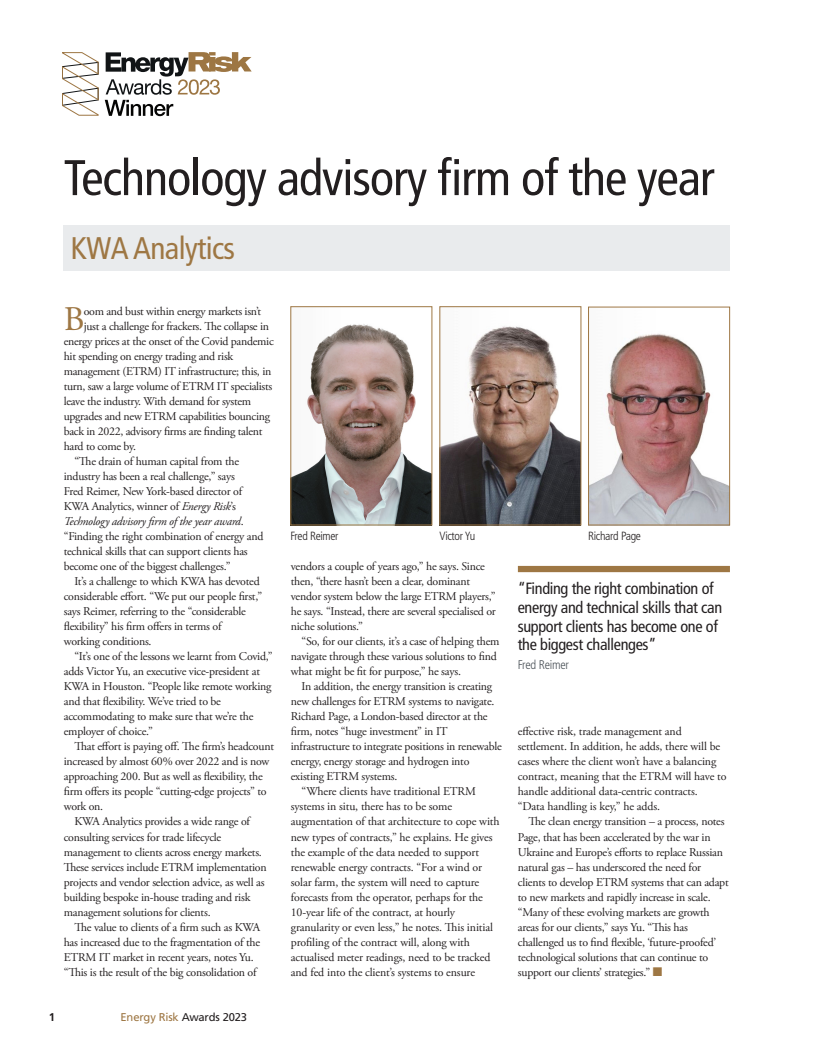
<style>
.page{position:relative;width:815px;height:1053px;background:#fff}
.page>*{position:absolute;margin:0;border:0;box-sizing:border-box;transform-origin:0 0}
.Awards_Title_Head_Fr{font:condensed 50px "Frutiger LT Std";letter-spacing:-.02em;color:#231f20}
.Bodytext_9_5_12pt_No{font:34.5px "Adobe Garamond Pro";color:#9e7744}
.AWARDS_Head_Winner{font:condensed 31.25px "Frutiger LT Std";letter-spacing:-.02em;color:#9e7744}
.Pull_quote_13_15pt_F{font:condensed 16.25px/18.8px "Frutiger LT Std";letter-spacing:-.02em;color:#231f20}
.Pull_quote_13_15pt_F-2{font:300 condensed 12.5px "Frutiger LT Std";letter-spacing:-.02em;color:#4d545a}
.Bodytext_9_5_12pt_In{font:11.88px/15px "Adobe Garamond Pro";letter-spacing:-.02em;color:#231f20}
.Bodytext_9_5_12pt_No-2{font:11.88px "Adobe Garamond Pro";letter-spacing:-.025em;color:#231f20}
.Pic_caption_Frutiger{font:300 condensed 11.88px "Frutiger LT Std";letter-spacing:-.025em;color:#231f20}
.Bottom_page_strap_da{font:11.25px "Frutiger LT Std";letter-spacing:-.015em;color:#9e7744}
.t1{font:700 11.25px "Frutiger LT Std";color:#231f20}
.s1{font-style:italic}
.s2{color:#231f20}
.s3{color:#9e7744}
</style>
<div class="page">
<svg style="left:62px;top:52px;width:37px;height:64px"></svg>
<svg style="left:105px;top:52px;width:147px;height:64px"></svg>
<img style="left:292px;top:324px;width:138px;height:199px">
<div style="left:290px;top:306px;width:142px;height:219px;border:1px solid #9e7744"></div>
<div style="left:64px;top:225px;width:666px;height:45px;background:#e9ebed"></div>
<div style="left:518px;top:566px;width:212px;height:6px;background:#9e7744"></div>
<img style="left:590px;top:333px;width:138px;height:190px">
<div style="left:588px;top:307px;width:142px;height:218px;border:1px solid #9e7744"></div>
<img style="left:442px;top:326px;width:137px;height:197px">
<div style="left:440px;top:306px;width:141px;height:219px;border:1px solid #9e7744"></div>
<p class="Awards_Title_Head_Fr" style="left:64px;top:149px;width:652px">Technology advisory firm of the year</p>
<p class="AWARDS_Head_Winner" style="left:71px;top:230px;width:166px">KWA Analytics</p>
<p class="Bodytext_9_5_12pt_No" style="left:64px;top:298px;width:22px">B</p>
<p class="Bodytext_9_5_12pt_No-2" style="left:84px;top:304px;width:179px">oom and bust within energy markets isn’t</p>
<p class="Bodytext_9_5_12pt_No-2" style="left:84px;top:319px;width:187px">just a challenge for frackers. The collapse in</p>
<p class="Bodytext_9_5_12pt_No-2" style="left:64px;top:334px;width:211px">energy prices at the onset of the Covid pandemic</p>
<p class="Bodytext_9_5_12pt_No-2" style="left:64px;top:349px;width:171px">hit spending on energy trading and risk</p>
<p class="Bodytext_9_5_12pt_No-2" style="left:64px;top:364px;width:209px">management (ETRM) IT infrastructure; this, in</p>
<p class="Bodytext_9_5_12pt_No-2" style="left:64px;top:379px;width:210px">turn, saw a large volume of ETRM IT specialists</p>
<p class="Bodytext_9_5_12pt_No-2" style="left:64px;top:394px;width:189px">leave the industry. With demand for system</p>
<p class="Bodytext_9_5_12pt_No-2" style="left:64px;top:409px;width:208px">upgrades and new ETRM capabilities bouncing</p>
<p class="Bodytext_9_5_12pt_No-2" style="left:64px;top:424px;width:200px">back in 2022, advisory firms are finding talent</p>
<p class="Bodytext_9_5_12pt_No-2" style="left:64px;top:439px;width:74px">hard to come by.</p>
<p class="Bodytext_9_5_12pt_In" style="left:64px;top:454px;width:201px;text-indent:11px">“The drain of human capital from the industry has been a real challenge,” says<br>Fred Reimer, New York-based director of KWA Analytics, winner of <span class="s1">Energy Risk</span>’s <span class="s1">Technology advisory firm of the year award</span>. “Finding the right combination of energy and technical skills that can support clients has become one of the biggest challenges.”</p>
<p class="Bodytext_9_5_12pt_In" style="left:64px;top:574px;width:200px;text-indent:11px">It’s a challenge to which KWA has devoted considerable effort. “We put our people first,” says Reimer, referring to the “considerable flexibility” his firm offers in terms of<br>working conditions.</p>
<p class="Bodytext_9_5_12pt_In" style="left:64px;top:649px;width:210px;text-indent:11px">“It’s one of the lessons we learnt from Covid,” adds Victor Yu, an executive vice-president at KWA in Houston. “People like remote working and that flexibility. We’ve tried to be accommodating to make sure that we’re the employer of choice.”</p>
<p class="Bodytext_9_5_12pt_In" style="left:64px;top:739px;width:212px;text-indent:11px">That effort is paying off. The firm’s headcount increased by almost 60% over 2022 and is now approaching 200. But as well as flexibility, the firm offers its people “cutting-edge projects” to work on.</p>
<p class="Bodytext_9_5_12pt_In" style="left:64px;top:814px;width:204px;text-indent:11px">KWA Analytics provides a wide range of consulting services for trade lifecycle management to clients across energy markets.<br>These services include ETRM implementation projects and vendor selection advice, as well as building bespoke in-house trading and risk management solutions for clients.</p>
<p class="Bodytext_9_5_12pt_In" style="left:64px;top:919px;width:198px;text-indent:11px">The value to clients of a firm such as KWA has increased due to the fragmentation of the ETRM IT market in recent years, notes Yu. “This is the result of the big consolidation of</p>
<p class="t1" style="left:49px;top:1009px;width:8px">1</p>
<p class="Bottom_page_strap_da" style="left:121px;top:1009px;width:128px">Energy Risk <span class="s2">Awards 2023</span></p>
<p class="Pic_caption_Frutiger" style="left:290px;top:529px;width:50px">Fred Reimer</p>
<p class="Pic_caption_Frutiger" style="left:440px;top:529px;width:37px">Victor Yu</p>
<p class="Pic_caption_Frutiger" style="left:588px;top:529px;width:54px">Richard Page</p>
<p class="Bodytext_9_5_12pt_In" style="left:291px;top:559px;width:206px">vendors a couple of years ago,” he says. Since then, “there hasn’t been a clear, dominant vendor system below the large ETRM players,” he says. “Instead, there are several specialised or niche solutions.”</p>
<p class="Bodytext_9_5_12pt_In" style="left:291px;top:634px;width:210px;text-indent:11px">“So, for our clients, it’s a case of helping them navigate through these various solutions to find what might be fit for purpose,” he says.</p>
<p class="Bodytext_9_5_12pt_In" style="left:291px;top:679px;width:212px;text-indent:11px">In addition, the energy transition is creating new challenges for ETRM systems to navigate.<br>Richard Page, a London-based director at the firm, notes “huge investment” in IT infrastructure to integrate positions in renewable energy, energy storage and hydrogen into existing ETRM systems.</p>
<p class="Bodytext_9_5_12pt_In" style="left:291px;top:784px;width:210px;text-indent:11px">“Where clients have traditional ETRM systems in situ, there has to be some augmentation of that architecture to cope with new types of contracts,” he explains. He gives the example of the data needed to support renewable energy contracts. “For a wind or solar farm, the system will need to capture forecasts from the operator, perhaps for the 10-year life of the contract, at hourly granularity or even less,” he notes. This initial profiling of the contract will, along with actualised meter readings, need to be tracked and fed into the client’s systems to ensure</p>
<p class="Pull_quote_13_15pt_F" style="left:518px;top:579px;width:206px">“Finding the right combination of energy and technical skills that can support clients has become one of the biggest challenges”</p>
<p class="Pull_quote_13_15pt_F-2" style="left:518px;top:657px;width:53px">Fred Reimer</p>
<p class="Bodytext_9_5_12pt_In" style="left:518px;top:724px;width:210px">effective risk, trade management and settlement. In addition, he adds, there will be cases where the client won’t have a balancing contract, meaning that the ETRM will have to handle additional data-centric contracts. “Data handling is key,” he adds.</p>
<p class="Bodytext_9_5_12pt_In" style="left:518px;top:814px;width:212px;text-indent:11px">The clean energy transition – a process, notes Page, that has been accelerated by the war in Ukraine and Europe’s efforts to replace Russian natural gas – has underscored the need for clients to develop ETRM systems that can adapt to new markets and rapidly increase in scale. “Many of these evolving markets are growth areas for our clients,” says Yu. “This has challenged us to find flexible, ‘future-proofed’ technological solutions that can continue to support our clients’ strategies.” <span class="s3">■</span></p>
</div>
